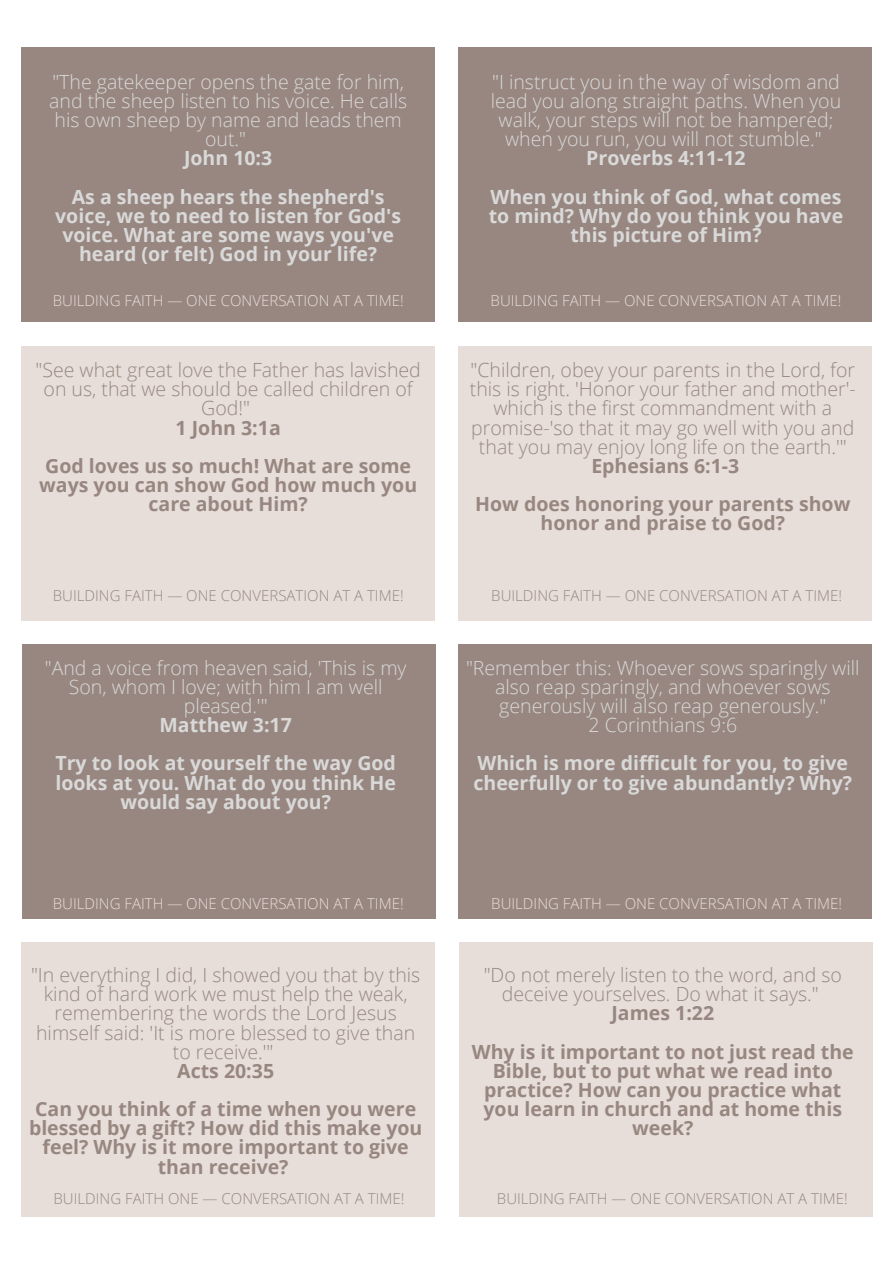
<style>
.page{position:relative;width:894px;height:1264px;background:#fff}
.page>*{position:absolute;margin:0;border:0;box-sizing:border-box;transform-origin:0 0}
.t1{font:300 19.5px/19.2px "Open Sans";color:#988780;text-align:center}
.t2{font:300 19.5px/19.2px "Open Sans";color:#d9d9d9;text-align:center}
.t3{font:700 19.5px/19.2px "Open Sans";color:#988780;text-align:center}
.t4{font:700 19.5px/19.2px "Open Sans";color:#d9d9d9;text-align:center}
.t5{font:300 15px "Open Sans";color:#e7ded9}
.t6{font:300 15px "Open Sans";color:#988780}
</style>
<div class="page">
<div style="left:21px;top:47px;width:413px;height:275px;background:#988780"></div>
<div style="left:458px;top:346px;width:413px;height:275px;background:#e7ded9"></div>
<div style="left:22px;top:644px;width:413px;height:275px;background:#988780"></div>
<div style="left:459px;top:942px;width:413px;height:275px;background:#e7ded9"></div>
<div style="left:21px;top:346px;width:413px;height:275px;background:#e7ded9"></div>
<div style="left:458px;top:644px;width:413px;height:275px;background:#988780"></div>
<div style="left:21px;top:942px;width:413px;height:275px;background:#e7ded9"></div>
<div style="left:458px;top:47px;width:413px;height:275px;background:#988780"></div>
<p class="t2" style="left:49px;top:71px;width:359px">"The gatekeeper opens the gate for him, and the sheep listen to his voice. He calls his own sheep by name and leads them out."</p>
<p class="t4" style="left:184px;top:148px;width:90px">John 10:3</p>
<p class="t4" style="left:55px;top:186px;width:347px">As a sheep hears the shepherd's voice, we to need to listen for God's voice. What are some ways you've heard (or felt) God in your life?</p>
<p class="t5" style="left:53px;top:290px;width:352px">BUILDING FAITH — ONE CONVERSATION AT A TIME!</p>
<p class="t1" style="left:36px;top:360px;width:386px">"See what great love the Father has lavished on us, that we should be called children of<br>God!"</p>
<p class="t3" style="left:175px;top:417px;width:107px">1 John 3:1a</p>
<p class="t3" style="left:39px;top:455px;width:379px">God loves us so much! What are some ways you can show God how much you care about Him?</p>
<p class="t6" style="left:53px;top:585px;width:352px">BUILDING FAITH — ONE CONVERSATION AT A TIME!</p>
<p class="t2" style="left:45px;top:657px;width:363px">"And a voice from heaven said, 'This is my<br>Son, whom I love; with him I am well pleased.'"</p>
<p class="t4" style="left:159px;top:715px;width:134px">Matthew 3:17</p>
<p class="t4" style="left:55px;top:753px;width:342px">Try to look at yourself the way God looks at you. What do you think He would say about you?</p>
<p class="t5" style="left:53px;top:892px;width:352px">BUILDING FAITH — ONE CONVERSATION AT A TIME!</p>
<p class="t1" style="left:31px;top:964px;width:391px">"In everything I did, I showed you that by this kind of hard work we must help the weak, remembering the words the Lord Jesus himself said: 'It is more blessed to give than to receive.'"</p>
<p class="t3" style="left:177px;top:1060px;width:98px">Acts 20:35</p>
<p class="t3" style="left:29px;top:1098px;width:395px">Can you think of a time when you were blessed by a gift? How did this make you feel? Why is it more important to give than receive?</p>
<p class="t6" style="left:54px;top:1187px;width:352px">BUILDING FAITH ONE — CONVERSATION AT A TIME!</p>
<p class="t2" style="left:490px;top:71px;width:352px">"I instruct you in the way of wisdom and lead you along straight paths. When you walk, your steps will not be hampered; when you run, you will not stumble."</p>
<p class="t4" style="left:586px;top:148px;width:161px">Proverbs 4:11-12</p>
<p class="t4" style="left:488px;top:186px;width:356px">When you think of God, what comes to mind? Why do you think you have this picture of Him?</p>
<p class="t5" style="left:490px;top:290px;width:352px">BUILDING FAITH — ONE CONVERSATION AT A TIME!</p>
<p class="t1" style="left:469px;top:360px;width:387px">"Children, obey your parents in the Lord, for this is right. 'Honor your father and mother'- which is the first commandment with a promise-'so that it may go well with you and that you may enjoy long life on the earth.'"</p>
<p class="t3" style="left:591px;top:455px;width:149px">Ephesians 6:1-3</p>
<p class="t3" style="left:475px;top:494px;width:376px">How does honoring your parents show honor and praise to God?</p>
<p class="t6" style="left:491px;top:585px;width:352px">BUILDING FAITH — ONE CONVERSATION AT A TIME!</p>
<p class="t2" style="left:466px;top:657px;width:395px">"Remember this: Whoever sows sparingly will also reap sparingly, and whoever sows generously will also reap generously."</p>
<p class="t2" style="left:588px;top:715px;width:150px">2 Corinthians 9:6</p>
<p class="t4" style="left:473px;top:753px;width:380px;text-align:left">Which is more difficult for you, to give cheerfully or to give abundantly? Why?</p>
<p class="t5" style="left:491px;top:892px;width:352px">BUILDING FAITH — ONE CONVERSATION AT A TIME!</p>
<p class="t1" style="left:483px;top:964px;width:359px">"Do not merely listen to the word, and so deceive yourselves. Do what it says."</p>
<p class="t3" style="left:611px;top:1003px;width:104px">James 1:22</p>
<p class="t3" style="left:472px;top:1041px;width:383px">Why is it important to not just read the<br>Bible, but to put what we read into practice? How can you practice what you learn in church and at home this week?</p>
<p class="t6" style="left:497px;top:1187px;width:352px">BUILDING FAITH — ONE CONVERSATION AT A TIME!</p>
</div>
